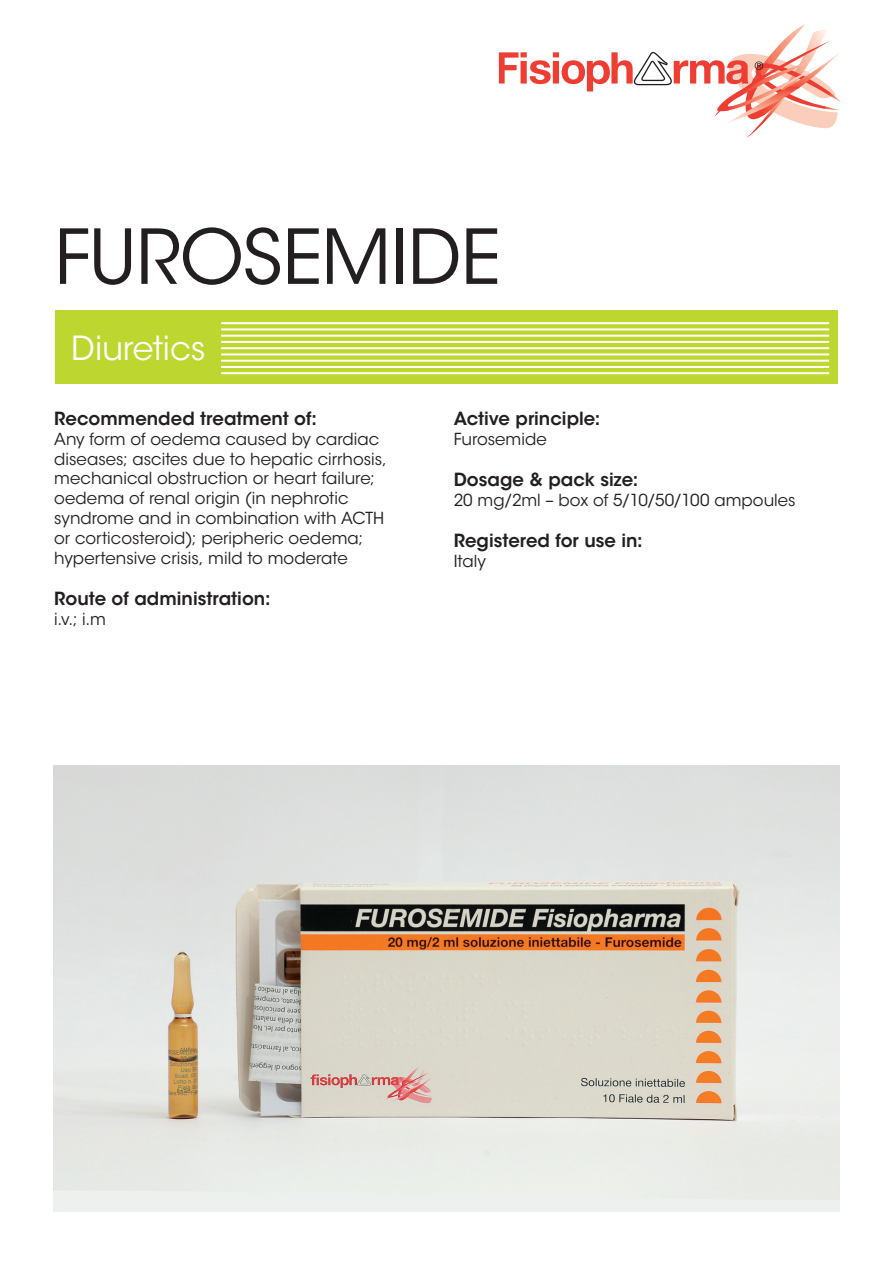
<style>
.page{position:relative;width:893px;height:1263px;background:#fff}
.page>*{position:absolute;margin:0;border:0;box-sizing:border-box;transform-origin:0 0}
.t1{font:75px "ITC Avant Garde Std";letter-spacing:-.005em;color:#231f20}
.t2{font:33px "ITC Avant Garde Std";letter-spacing:-.005em;color:#fff}
.t3{font:600 18px "ITC Avant Garde Std";color:#231f20}
.t4{font:16.5px/19.8px "ITC Avant Garde Std";color:#231f20}
</style>
<div class="page">
<svg style="left:499px;top:24px;width:342px;height:114px"></svg>
<div style="left:55px;top:310px;width:782px;height:74px;background:#bed630"></div>
<hr style="left:221px;top:322px;width:608px;height:2px;background:#fff">
<hr style="left:221px;top:328px;width:608px;height:2px;background:#fff">
<hr style="left:221px;top:335px;width:608px;height:2px;background:#fff">
<hr style="left:221px;top:360px;width:608px;height:2px;background:#fff">
<hr style="left:221px;top:341px;width:608px;height:2px;background:#fff">
<hr style="left:221px;top:353px;width:608px;height:2px;background:#fff">
<hr style="left:221px;top:347px;width:608px;height:2px;background:#fff">
<hr style="left:221px;top:372px;width:608px;height:2px;background:#fff">
<hr style="left:221px;top:366px;width:608px;height:2px;background:#fff">
<img style="left:53px;top:765px;width:787px;height:447px">
<h1 class="t1" style="left:54px;top:211px;width:448px">FUROSEMIDE</h1>
<h2 class="t2" style="left:71px;top:328px;width:136px">Diuretics</h2>
<p class="t3" style="left:54px;top:407px;width:264px">Recommended treatment of:</p>
<p class="t4" style="left:54px;top:429px;width:334px">Any form of oedema caused by cardiac diseases; ascites due to hepatic cirrhosis, mechanical obstruction or heart failure; oedema of renal origin (in nephrotic syndrome and in combination with ACTH or corticosteroid); peripheric oedema; hypertensive crisis, mild to moderate</p>
<p class="t3" style="left:54px;top:587px;width:218px">Route of administration:</p>
<p class="t4" style="left:54px;top:609px;width:53px">i.v.; i.m</p>
<p class="t3" style="left:454px;top:407px;width:148px">Active principle:</p>
<p class="t4" style="left:454px;top:429px;width:95px">Furosemide</p>
<p class="t3" style="left:454px;top:468px;width:186px">Dosage &amp; pack size:</p>
<p class="t4" style="left:454px;top:490px;width:343px">20 mg/2ml – box of 5/10/50/100 ampoules</p>
<p class="t3" style="left:454px;top:529px;width:191px">Registered for use in:</p>
<p class="t4" style="left:454px;top:551px;width:34px">Italy</p>
</div>
